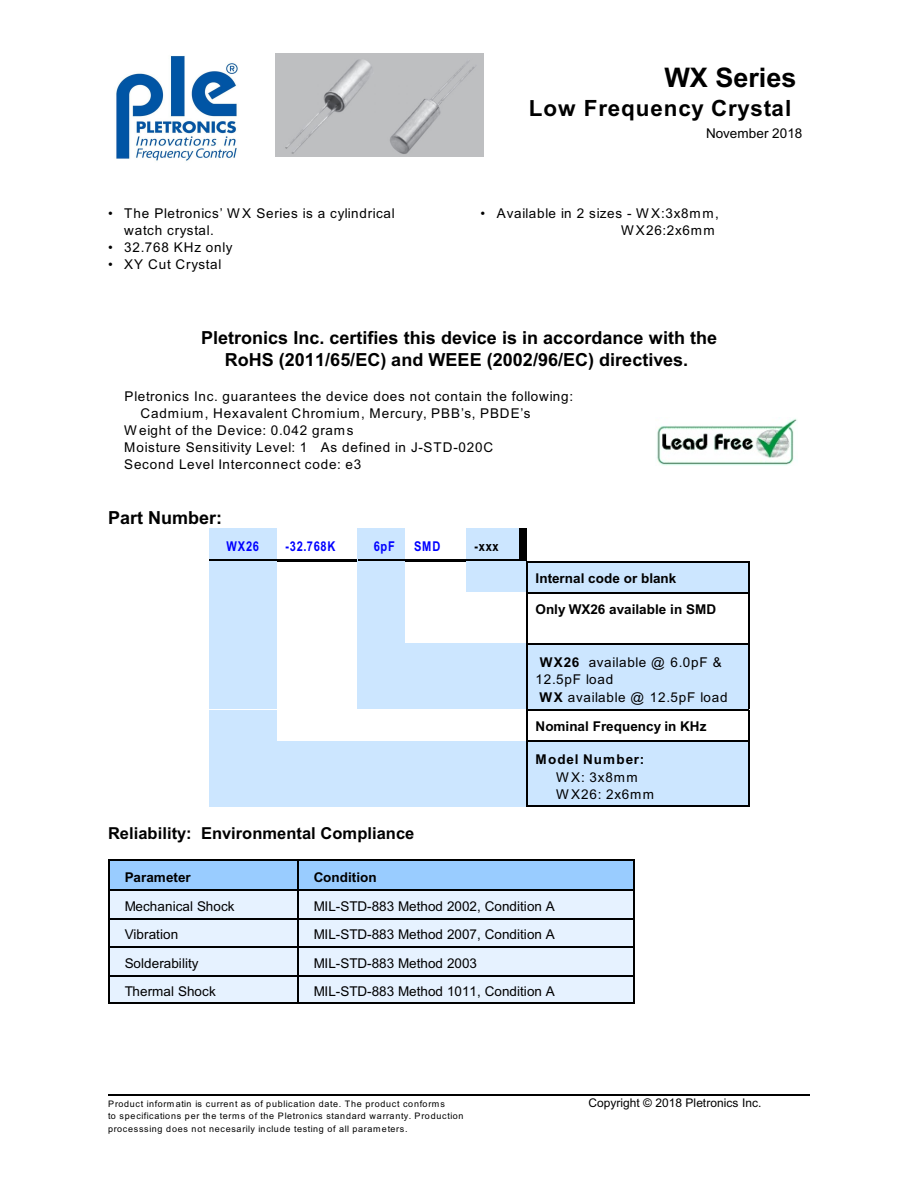
<style>
.page{position:relative;width:918px;height:1188px;background:#fff}
.page>*{position:absolute;margin:0;border:0;box-sizing:border-box;transform-origin:0 0}
.t1{font:700 27px "Arial";color:#000}
.t2{font:700 22.35px "Arial";letter-spacing:.04em;color:#000}
.t3{font:700 18px/21.3px "Arial";color:#000;text-align:center}
.t4{font:700 16.5px "Arial";letter-spacing:.005em;color:#000}
.t5{font:13.5px/17.1px "Arial";letter-spacing:.06em;color:#000}
.t6{font:13.5px "Arial";letter-spacing:.005em;color:#000}
.t7{font:13.5px/17.1px "Arial";letter-spacing:.04em;color:#000;text-align:right}
.t8{font:700 13.5px "Arial";letter-spacing:.005em;color:#000}
.t9{font:700 13.5px "Arial Narrow";letter-spacing:.055em;color:#00f}
.t10{font:700 13.5px "Arial";letter-spacing:.07em;color:#000}
.t11{font:700 13.5px "Arial Narrow";color:#000}
.t12{font:12px "Arial";color:#000}
.t13{font:9px/12.3px "Arial";letter-spacing:.08em;color:#000}
.s1{font-weight:700}
</style>
<div class="page">
<hr style="left:108px;top:1094px;width:702px;height:1px;background:#000">
<div style="left:209px;top:528px;width:68px;height:33px;background:#cce6ff"></div>
<hr style="left:209px;top:559px;width:68px;height:2px;background:#000">
<hr style="left:277px;top:559px;width:81px;height:2px;background:#000">
<div style="left:358px;top:528px;width:47px;height:33px;background:#cce6ff"></div>
<hr style="left:358px;top:559px;width:47px;height:2px;background:#000">
<hr style="left:405px;top:559px;width:61px;height:2px;background:#000">
<div style="left:466px;top:528px;width:60px;height:33px;background:#cce6ff"></div>
<div style="left:519px;top:528px;width:7px;height:33px;background:#000"></div>
<hr style="left:466px;top:559px;width:60px;height:2px;background:#000">
<div style="left:209px;top:562px;width:68px;height:30px;background:#cce6ff"></div>
<div style="left:358px;top:562px;width:47px;height:30px;background:#cce6ff"></div>
<div style="left:466px;top:562px;width:60px;height:30px;background:#cce6ff"></div>
<div style="left:526px;top:562px;width:223px;height:30px;background:#cce6ff"></div>
<hr style="left:526px;top:562px;width:2px;height:30px;background:#000">
<hr style="left:748px;top:562px;width:1px;height:30px;background:#000">
<hr style="left:526px;top:562px;width:223px;height:1px;background:#000">
<div style="left:209px;top:592px;width:68px;height:51px;background:#cce6ff"></div>
<div style="left:358px;top:592px;width:47px;height:51px;background:#cce6ff"></div>
<hr style="left:526px;top:592px;width:2px;height:51px;background:#000">
<hr style="left:748px;top:592px;width:1px;height:51px;background:#000">
<hr style="left:526px;top:592px;width:223px;height:1px;background:#000">
<div style="left:209px;top:644px;width:68px;height:65px;background:#cce6ff"></div>
<div style="left:358px;top:644px;width:47px;height:65px;background:#cce6ff"></div>
<div style="left:405px;top:644px;width:61px;height:65px;background:#cce6ff"></div>
<div style="left:466px;top:644px;width:60px;height:65px;background:#cce6ff"></div>
<div style="left:526px;top:644px;width:223px;height:65px;background:#cce6ff"></div>
<hr style="left:526px;top:644px;width:2px;height:65px;background:#000">
<hr style="left:748px;top:644px;width:1px;height:65px;background:#000">
<hr style="left:526px;top:644px;width:223px;height:1px;background:#000">
<div style="left:209px;top:710px;width:68px;height:31px;background:#cce6ff"></div>
<hr style="left:526px;top:710px;width:2px;height:31px;background:#000">
<hr style="left:748px;top:710px;width:1px;height:31px;background:#000">
<hr style="left:526px;top:710px;width:223px;height:1px;background:#000">
<div style="left:209px;top:741px;width:68px;height:66px;background:#cce6ff"></div>
<div style="left:277px;top:741px;width:81px;height:66px;background:#cce6ff"></div>
<div style="left:358px;top:741px;width:47px;height:66px;background:#cce6ff"></div>
<div style="left:405px;top:741px;width:61px;height:66px;background:#cce6ff"></div>
<div style="left:466px;top:741px;width:60px;height:66px;background:#cce6ff"></div>
<div style="left:526px;top:741px;width:223px;height:66px;background:#cce6ff"></div>
<hr style="left:526px;top:741px;width:2px;height:66px;background:#000">
<hr style="left:748px;top:741px;width:1px;height:66px;background:#000">
<hr style="left:526px;top:741px;width:223px;height:1px;background:#000">
<hr style="left:526px;top:805px;width:223px;height:2px;background:#000">
<div style="left:108px;top:860px;width:189px;height:29px;background:#9cf"></div>
<hr style="left:108px;top:860px;width:189px;height:1px;background:#000">
<div style="left:297px;top:860px;width:337px;height:29px;background:#9cf"></div>
<hr style="left:297px;top:860px;width:337px;height:1px;background:#000">
<div style="left:108px;top:889px;width:189px;height:29px;background:#e6f2ff"></div>
<hr style="left:108px;top:889px;width:189px;height:2px;background:#000">
<div style="left:297px;top:889px;width:337px;height:29px;background:#e6f2ff"></div>
<hr style="left:297px;top:889px;width:337px;height:2px;background:#000">
<div style="left:108px;top:918px;width:189px;height:28px;background:#e6f2ff"></div>
<hr style="left:108px;top:918px;width:189px;height:1px;background:#000">
<div style="left:297px;top:918px;width:337px;height:28px;background:#e6f2ff"></div>
<hr style="left:297px;top:918px;width:337px;height:1px;background:#000">
<div style="left:108px;top:947px;width:189px;height:28px;background:#e6f2ff"></div>
<hr style="left:108px;top:947px;width:189px;height:1px;background:#000">
<div style="left:297px;top:947px;width:337px;height:28px;background:#e6f2ff"></div>
<hr style="left:297px;top:947px;width:337px;height:1px;background:#000">
<div style="left:108px;top:975px;width:189px;height:29px;background:#e6f2ff"></div>
<svg style="left:108px;top:861px;width:1px;height:141px"></svg>
<hr style="left:108px;top:975px;width:189px;height:2px;background:#000">
<hr style="left:108px;top:1002px;width:189px;height:2px;background:#000">
<div style="left:297px;top:975px;width:337px;height:29px;background:#e6f2ff"></div>
<svg style="left:297px;top:861px;width:1px;height:141px"></svg>
<svg style="left:633px;top:861px;width:1px;height:141px"></svg>
<hr style="left:297px;top:975px;width:337px;height:2px;background:#000">
<hr style="left:297px;top:1002px;width:337px;height:2px;background:#000">
<img style="left:656px;top:418px;width:141px;height:47px">
<img style="left:275px;top:53px;width:209px;height:103px">
<img style="left:116px;top:55px;width:122px;height:106px">
<p class="t5" style="left:124px;top:206px;width:272px;text-indent:-16px">• The Pletronics’ WX Series is a cylindrical watch crystal.</p>
<p class="t7" style="left:108px;top:240px;width:126px">• 32.768 KHz only</p>
<p class="t5" style="left:108px;top:257px;width:115px">• XY Cut Crystal</p>
<h1 class="t1" style="left:664px;top:67px;width:133px">WX Series</h1>
<h2 class="t2" style="left:529px;top:99px;width:264px">Low Frequency Crystal</h2>
<p class="t6" style="left:706px;top:128px;width:98px">November 2018</p>
<p class="t7" style="left:481px;top:206px;width:240px">• Available in 2 sizes - WX:3x8mm,<br>WX26:2x6mm</p>
<h3 class="t3" style="left:201px;top:329px;width:517px">Pletronics Inc. certifies this device is in accordance with the<br>RoHS (2011/65/EC) and WEEE (2002/96/EC) directives.</h3>
<p class="t5" style="left:125px;top:388px;width:450px">Pletronics Inc. guarantees the device does not contain the following:</p>
<p class="t7" style="left:140px;top:406px;width:392px">Cadmium, Hexavalent Chromium, Mercury, PBB’s, PBDE’s</p>
<p class="t5" style="left:124px;top:423px;width:231px">Weight of the Device: 0.042 grams</p>
<p class="t5" style="left:124px;top:440px;width:371px">Moisture Sensitivity Level: 1 As defined in J-STD-020C</p>
<p class="t5" style="left:124px;top:457px;width:239px">Second Level Interconnect code: e3</p>
<h3 class="t3" style="left:108px;top:509px;width:116px">Part Number:</h3>
<p class="t9" style="left:226px;top:542px;width:34px">WX26</p>
<p class="t9" style="left:286px;top:542px;width:51px">-32.768K</p>
<p class="t9" style="left:374px;top:542px;width:23px">6pF</p>
<p class="t9" style="left:414px;top:542px;width:28px">SMD</p>
<p class="t11" style="left:475px;top:542px;width:26px">-xxx</p>
<p class="t8" style="left:536px;top:574px;width:142px">Internal code or blank</p>
<p class="t8" style="left:536px;top:604px;width:182px">Only WX26 available in SMD</p>
<p class="t7" style="left:540px;top:655px;width:184px"><span class="s1">WX26</span> available @ 6.0pF &amp;</p>
<p class="t5" style="left:536px;top:672px;width:79px">12.5pF load</p>
<p class="t5" style="left:540px;top:690px;width:190px"><span class="s1">WX</span> available @ 12.5pF load</p>
<p class="t8" style="left:536px;top:722px;width:173px">Nominal Frequency in KHz</p>
<p class="t10" style="left:536px;top:754px;width:110px">Model Number:</p>
<p class="t5" style="left:556px;top:770px;width:100px">WX: 3x8mm<br>WX26: 2x6mm</p>
<p class="t4" style="left:108px;top:827px;width:308px">Reliability: Environmental Compliance</p>
<p class="t8" style="left:125px;top:872px;width:68px">Parameter</p>
<p class="t8" style="left:314px;top:872px;width:65px">Condition</p>
<p class="t6" style="left:125px;top:901px;width:112px">Mechanical Shock</p>
<p class="t6" style="left:314px;top:901px;width:243px">MIL-STD-883 Method 2002, Condition A</p>
<p class="t6" style="left:125px;top:929px;width:55px">Vibration</p>
<p class="t6" style="left:314px;top:929px;width:243px">MIL-STD-883 Method 2007, Condition A</p>
<p class="t6" style="left:125px;top:958px;width:76px">Solderability</p>
<p class="t6" style="left:314px;top:958px;width:165px">MIL-STD-883 Method 2003</p>
<p class="t6" style="left:125px;top:987px;width:93px">Thermal Shock</p>
<p class="t6" style="left:314px;top:987px;width:243px">MIL-STD-883 Method 1011, Condition A</p>
<p class="t13" style="left:108px;top:1098px;width:339px">Product informatin is current as of publication date. The product conforms</p>
<p class="t12" style="left:589px;top:1098px;width:175px">Copyright © 2018 Pletronics Inc.</p>
<p class="t13" style="left:108px;top:1111px;width:357px">to specifications per the terms of the Pletronics standard warranty. Production processsing does not necesarily include testing of all parameters.</p>
</div>
